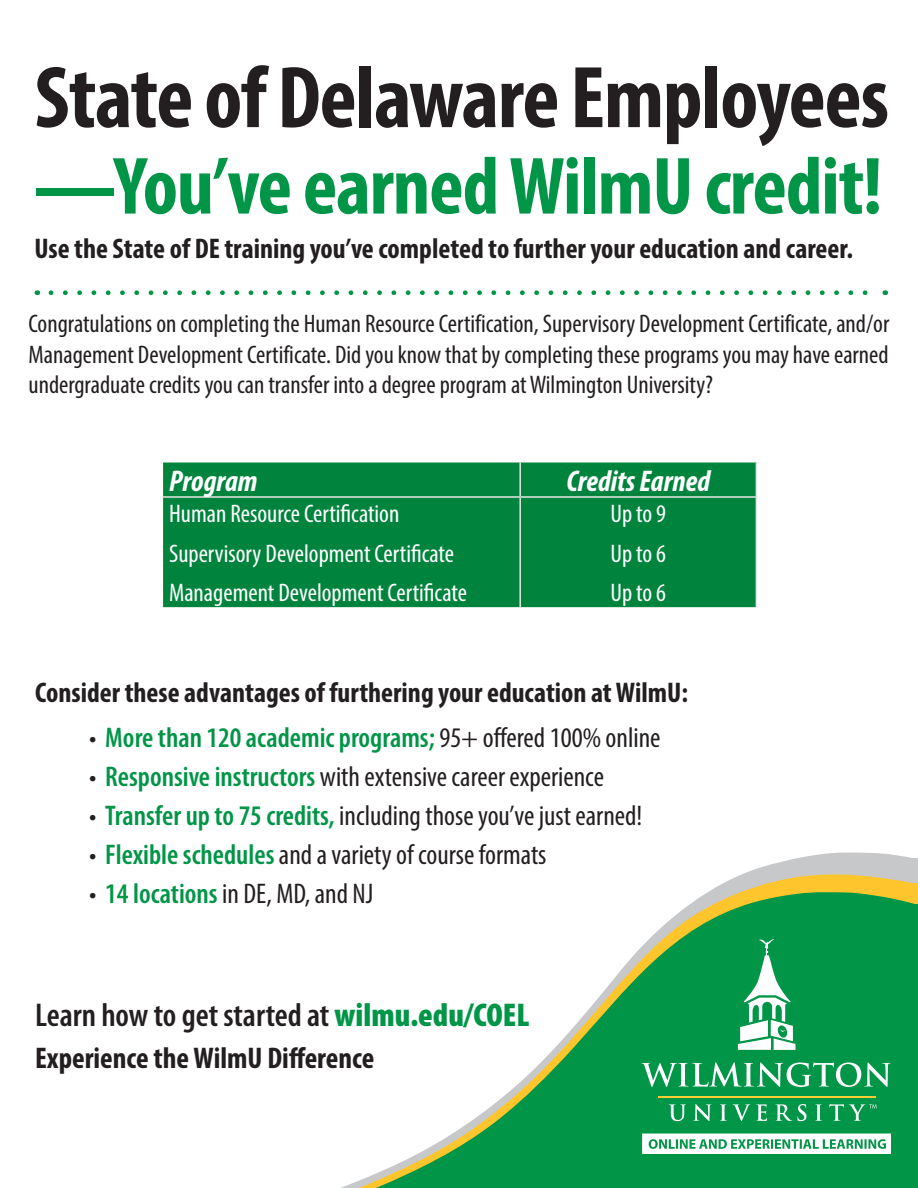
<style>
.page{position:relative;width:918px;height:1188px;background:#fff}
.page>*{position:absolute;margin:0;border:0;box-sizing:border-box;transform-origin:0 0}
.t1{font:700 condensed 88.5px "Myriad Pro";letter-spacing:-.015em;color:#231f20}
.t2{font:700 condensed 82.05px "Myriad Pro";letter-spacing:-.015em;color:#009547}
.t3{font:600 condensed 33px "Myriad Pro";color:#231f20}
.t4{font:700 condensed 30px "Myriad Pro";color:#231f20}
.t5{font:italic 700 condensed 30px "Myriad Pro";color:#fff}
.t6{font:condensed 28.5px "Myriad Pro";color:#231f20}
.t7{font:700 condensed 28.5px "Myriad Pro";color:#231f20}
.t8{font:600 condensed 28.5px "Myriad Pro";color:#009547}
.t9{font:condensed 25.5px/30.6px "Myriad Pro";color:#231f20;text-align:justify}
.t10{font:condensed 25.5px "Myriad Pro";color:#fff}
.s1{font-weight:400;color:#231f20}
.s2{font-weight:600;color:#009547}
.s3{font-weight:900;color:#009547}
</style>
<div class="page">
<svg style="left:341px;top:852px;width:575px;height:336px"></svg>
<svg style="left:356px;top:871px;width:562px;height:317px"></svg>
<svg style="left:373px;top:892px;width:543px;height:296px;fill:#009547"></svg>
<div style="left:907px;top:905px;width:11px;height:283px;background:#009547"></div>
<svg style="left:669px;top:1104px;width:17px;height:17px"></svg>
<svg style="left:693px;top:1104px;width:19px;height:17px"></svg>
<svg style="left:720px;top:1104px;width:47px;height:17px"></svg>
<svg style="left:775px;top:1104px;width:32px;height:17px"></svg>
<svg style="left:815px;top:1104px;width:7px;height:17px"></svg>
<svg style="left:642px;top:1062px;width:249px;height:25px"></svg>
<hr style="left:659px;top:1096px;width:217px;height:1px;background:#fecd33">
<svg style="left:738px;top:939px;width:58px;height:111px"></svg>
<svg style="left:829px;top:1104px;width:48px;height:17px"></svg>
<svg style="left:642px;top:1134px;width:249px;height:20px"></svg>
<svg style="left:51px;top:290px;width:817px;height:5px"></svg>
<div style="left:163px;top:463px;width:593px;height:144px;background:#00843d"></div>
<hr style="left:519px;top:463px;width:2px;height:33px;background:#e7e6e6">
<hr style="left:756px;top:463px;width:1px;height:33px;background:#e7e6e6">
<hr style="left:519px;top:498px;width:2px;height:109px;background:#e7e6e6">
<hr style="left:756px;top:498px;width:1px;height:109px;background:#e7e6e6">
<hr style="left:163px;top:496px;width:357px;height:2px;background:#e7e6e6">
<hr style="left:520px;top:496px;width:237px;height:2px;background:#e7e6e6">
<p class="t1" style="left:34px;top:42px;width:856px">State of Delaware Employees</p>
<p class="t2" style="left:34px;top:135px;width:849px">—You’ve earned WilmU credit!</p>
<p class="t7" style="left:34px;top:231px;width:820px">Use the State of DE training you’ve completed to further your education and career.</p>
<p class="t9" style="left:29px;top:308px;width:862px">Congratulations on completing the Human Resource Certification, Supervisory Development Certificate, and/or Management Development Certificate. Did you know that by completing these programs you may have earned undergraduate credits you can transfer into a degree program at Wilmington University?</p>
<p class="t5" style="left:169px;top:462px;width:90px">Program</p>
<p class="t5" style="left:566px;top:462px;width:145px">Credits Earned</p>
<p class="t10" style="left:169px;top:498px;width:232px">Human Resource Certification</p>
<p class="t10" style="left:169px;top:538px;width:287px">Supervisory Development Certificate</p>
<p class="t10" style="left:169px;top:577px;width:299px">Management Development Certificate</p>
<p class="t10" style="left:610px;top:498px;width:57px">Up to 9</p>
<p class="t10" style="left:610px;top:538px;width:57px">Up to 6</p>
<p class="t10" style="left:610px;top:577px;width:57px">Up to 6</p>
<p class="t7" style="left:35px;top:674px;width:655px">Consider these advantages of furthering your education at WilmU:</p>
<p class="t8" style="left:89px;top:720px;width:573px"><span class="s1">•</span> More than 120 academic programs; <span class="s1">95+ offered 100% online</span></p>
<p class="t6" style="left:89px;top:760px;width:517px">• <span class="s2">Responsive instructors</span> with extensive career experience</p>
<p class="t6" style="left:89px;top:799px;width:555px">• <span class="s2">Transfer up to 75 credits,</span> including those you’ve just earned!</p>
<p class="t6" style="left:89px;top:838px;width:459px">• <span class="s2">Flexible schedules</span> and a variety of course formats</p>
<p class="t6" style="left:89px;top:877px;width:286px">• <span class="s2">14 locations</span> in DE, MD, and NJ</p>
<p class="t3" style="left:35px;top:994px;width:496px">Learn how to get started at <span class="s3">wilmu.edu/COEL</span></p>
<p class="t4" style="left:35px;top:1039px;width:341px">Experience the WilmU Difference</p>
</div>
